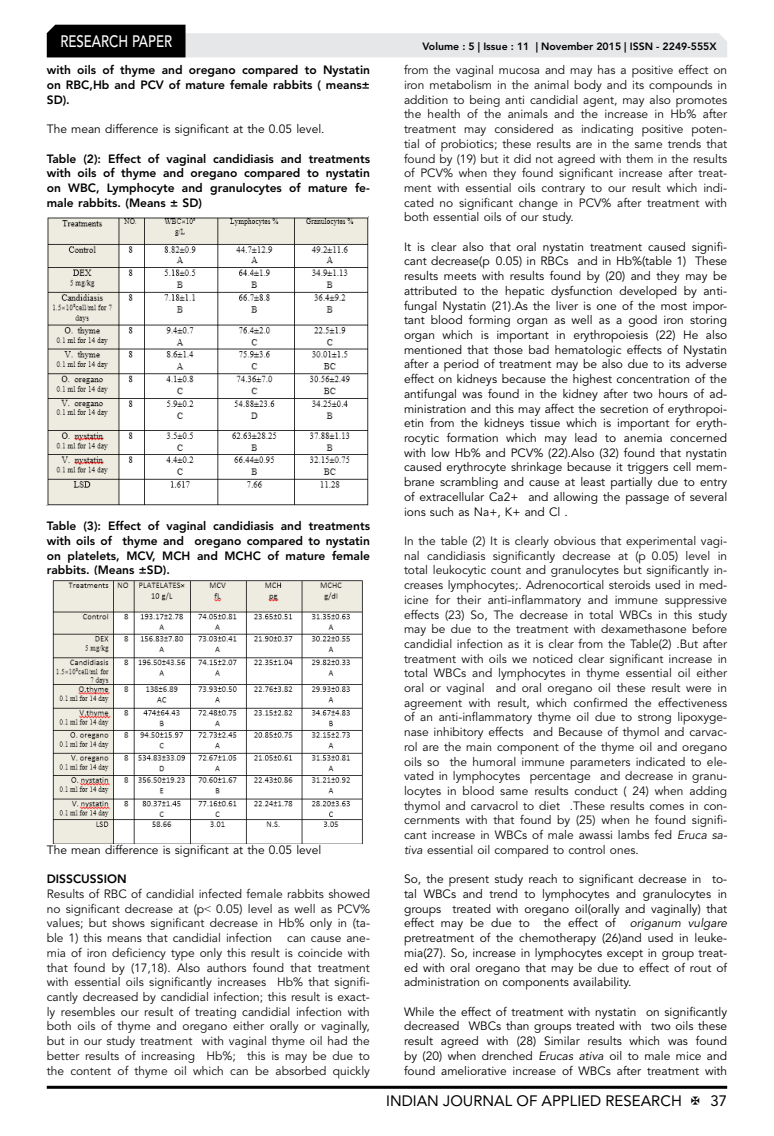
<style>
.page{position:relative;width:774px;height:1136px;background:#fff}
.page>*{position:absolute;margin:0;border:0;box-sizing:border-box;transform-origin:0 0}
.t1{font:500 16.5px "Avenir LT Std";color:#fff;scale:.8 1}
.t2{font:15px "Avenir LT Std";color:#000}
.t3{font:12px/14.7px "Avenir LT Std";color:#0d0d0d;text-align:justify}
.t4{font:12px/14.7px "Avenir LT Std";color:#000;text-align:justify}
.t5{font:800 12px/14.7px "Avenir LT Std";color:#000;text-align:justify}
.t6{font:800 10.5px "Avenir LT Std";color:#000}
.s1{font-family:"Times New Roman";color:#000}
.s2{font-style:italic}
</style>
<div class="page">
<hr style="left:47px;top:1085px;width:680px;height:3px;background:#000">
<svg style="left:47px;top:25px;width:680px;height:32px"></svg>
<img style="left:47px;top:217px;width:322px;height:288px">
<img style="left:52px;top:580px;width:311px;height:263px">
<h1 class="t1" style="left:60px;top:32px;width:139px">RESEARCH PAPER</h1>
<p class="t5" style="left:47px;top:63px;width:325px">with oils of thyme and oregano compared to Nystatin on RBC,Hb and PCV of mature female rabbits ( means± SD).</p>
<p class="t4" style="left:47px;top:122px;width:279px">The mean difference is significant at the 0.05 level.</p>
<p class="t5" style="left:47px;top:151px;width:325px">Table (2): Effect of vaginal candidiasis and treatments with oils of thyme and oregano compared to nystatin on WBC, Lymphocyte and granulocytes of mature fe&shy;male rabbits. (Means ± SD)</p>
<p class="t5" style="left:47px;top:518px;width:325px">Table (3): Effect of vaginal candidiasis and treatments with oils of thyme and oregano compared to nystatin on platelets, MCV, MCH and MCHC of mature female rabbits. (Means ±SD).</p>
<p class="t4" style="left:47px;top:842px;width:276px">The mean difference is significant at the 0.05 level</p>
<p class="t5" style="left:47px;top:871px;width:81px">DISSCUSSION</p>
<p class="t3" style="left:47px;top:886px;width:325px">Results of RBC of candidial infected female rabbits showed no significant decrease at (p<span class="s1">˂</span> 0.05) level as well as PCV% values; but shows significant decrease in Hb% only in (ta&shy;ble 1) this means that candidial infection can cause ane&shy;mia of iron deficiency type only this result is coincide with that found by (17,18). Also authors found that treatment with essential oils significantly increases Hb% that signifi&shy;cantly decreased by candidial infection; this result is exact&shy;ly resembles our result of treating candidial infection with both oils of thyme and oregano either orally or vaginally, but in our study treatment with vaginal thyme oil had the better results of increasing Hb%; this is may be due to the content of thyme oil which can be absorbed quickly</p>
<p class="t6" style="left:422px;top:41px;width:296px">Volume : 5 | Issue : 11 | November 2015 | ISSN - 2249-555X</p>
<p class="t3" style="left:404px;top:63px;width:325px">from the vaginal mucosa and may has a positive effect on iron metabolism in the animal body and its compounds in addition to being anti candidial agent, may also promotes the health of the animals and the increase in Hb% after treatment may considered as indicating positive poten&shy;tial of probiotics; these results are in the same trends that found by (19) but it did not agreed with them in the results of PCV% when they found significant increase after treat&shy;ment with essential oils contrary to our result which indi&shy;cated no significant change in PCV% after treatment with both essential oils of our study.</p>
<p class="t4" style="left:404px;top:239px;width:325px">It is clear also that oral nystatin treatment caused signifi&shy;cant decrease(p˂0.05) in RBCs and in Hb%(table 1) These results meets with results found by (20) and they may be attributed to the hepatic dysfunction developed by anti&shy;fungal Nystatin (21).As the liver is one of the most impor&shy;tant blood forming organ as well as a good iron storing organ which is important in erythropoiesis (22) He also mentioned that those bad hematologic effects of Nystatin after a period of treatment may be also due to its adverse effect on kidneys because the highest concentration of the antifungal was found in the kidney after two hours of ad&shy;ministration and this may affect the secretion of erythropoi&shy;etin from the kidneys tissue which is important for eryth&shy;rocytic formation which may lead to anemia concerned with low Hb% and PCV% (22).Also (32) found that nystatin caused erythrocyte shrinkage because it triggers cell mem&shy;brane scrambling and cause at least partially due to entry of extracellular Ca2+ and allowing the passage of several ions such as Na+, K+ and Cl .</p>
<p class="t3" style="left:404px;top:533px;width:325px">In the table (2) It is clearly obvious that experimental vagi&shy;nal candidiasis significantly decrease at (p 0.05) level in total leukocytic count and granulocytes but significantly in&shy;creases lymphocytes;. Adrenocortical steroids used in med&shy;icine for their anti-inflammatory and immune suppressive effects (23) So, The decrease in total WBCs in this study may be due to the treatment with dexamethasone before candidial infection as it is clear from the Table(2) .But after treatment with oils we noticed clear significant increase in total WBCs and lymphocytes in thyme essential oil either oral or vaginal and oral oregano oil these result were in agreement with result, which confirmed the effectiveness of an anti-inflammatory thyme oil due to strong lipoxyge&shy;nase inhibitory effects and Because of thymol and carvac&shy;rol are the main component of the thyme oil and oregano oils so the humoral immune parameters indicated to ele&shy;vated in lymphocytes percentage and decrease in granu&shy;locytes in blood same results conduct ( 24) when adding thymol and carvacrol to diet .These results comes in con&shy;cernments with that found by (25) when he found signifi&shy;cant increase in WBCs of male awassi lambs fed <span class="s2">Eruca sa&shy;tiva</span> essential oil compared to control ones.</p>
<p class="t4" style="left:404px;top:872px;width:325px">So, the present study reach to significant decrease in to&shy;tal WBCs and trend to lymphocytes and granulocytes in groups treated with oregano oil(orally and vaginally) that effect may be due to the effect of <span class="s2">origanum vulgare </span>pretreatment of the chemotherapy (26)and used in leuke&shy;mia(27). So, increase in lymphocytes except in group treat&shy;ed with oral oregano that may be due to effect of rout of administration on components availability.</p>
<p class="t4" style="left:404px;top:1004px;width:325px">While the effect of treatment with nystatin on significantly decreased WBCs than groups treated with two oils these result agreed with (28) Similar results which was found by (20) when drenched <span class="s2">Erucas ativa</span> oil to male mice and found ameliorative increase of WBCs after treatment with</p>
<p class="t2" style="left:386px;top:1091px;width:297px">INDIAN JOURNAL OF APPLIED RESEARCH</p>
<p class="t2" style="left:710px;top:1091px;width:18px">37</p>
</div>
